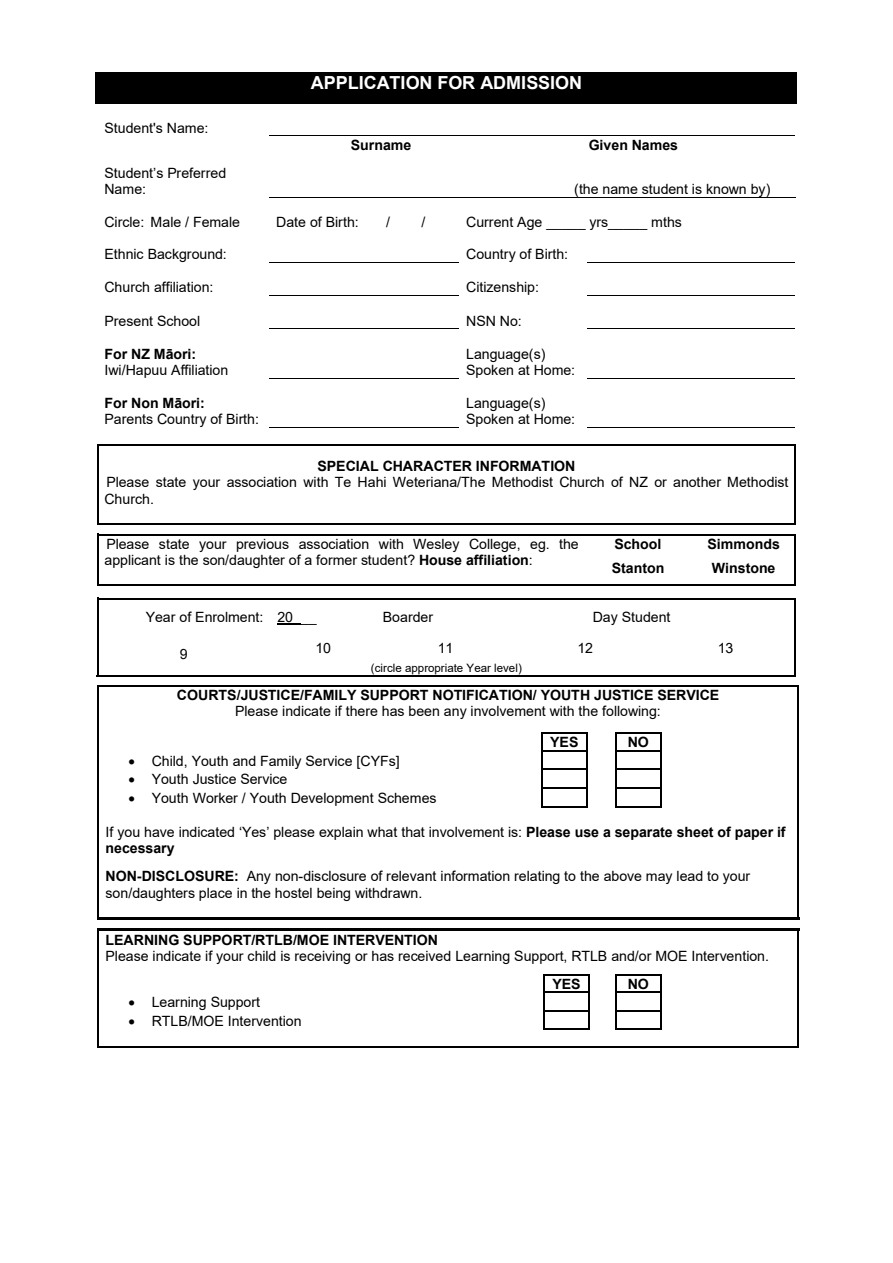
<style>
.page{position:relative;width:893px;height:1263px;background:#fff}
.page>*{position:absolute;margin:0;border:0;box-sizing:border-box;transform-origin:0 0}
.t1{font:700 18px "Arial";color:#fff}
.t2{font:14.1px/16.2px "Arial";color:#000}
.t3{font:700 14.1px/16.2px "Arial";color:#000;text-align:center}
.t4{font:11.55px "Arial";letter-spacing:.005em;color:#000}
.s1{font-weight:700}
.s2{font-weight:400}
</style>
<div class="page">
<div style="left:96px;top:72px;width:701px;height:31px;background:#000"></div>
<hr style="left:269px;top:136px;width:526px;height:1px;background:#000">
<hr style="left:269px;top:197px;width:190px;height:1px;background:#000">
<hr style="left:460px;top:197px;width:335px;height:1px;background:#000">
<hr style="left:269px;top:262px;width:190px;height:1px;background:#000">
<hr style="left:588px;top:262px;width:207px;height:1px;background:#000">
<hr style="left:269px;top:295px;width:190px;height:1px;background:#000">
<hr style="left:588px;top:295px;width:207px;height:1px;background:#000">
<hr style="left:269px;top:328px;width:190px;height:1px;background:#000">
<hr style="left:588px;top:328px;width:207px;height:1px;background:#000">
<hr style="left:269px;top:378px;width:190px;height:1px;background:#000">
<hr style="left:588px;top:378px;width:207px;height:1px;background:#000">
<hr style="left:269px;top:427px;width:190px;height:1px;background:#000">
<hr style="left:588px;top:427px;width:207px;height:1px;background:#000">
<hr style="left:100px;top:444px;width:169px;height:2px;background:#000">
<hr style="left:271px;top:444px;width:188px;height:2px;background:#000">
<hr style="left:461px;top:444px;width:127px;height:2px;background:#000">
<hr style="left:589px;top:444px;width:205px;height:2px;background:#000">
<svg style="left:97px;top:444px;width:3px;height:30px"></svg>
<hr style="left:794px;top:446px;width:2px;height:28px;background:#000">
<hr style="left:97px;top:474px;width:1px;height:49px;background:#000">
<hr style="left:794px;top:474px;width:2px;height:49px;background:#000">
<hr style="left:100px;top:523px;width:694px;height:2px;background:#000">
<hr style="left:100px;top:534px;width:486px;height:1px;background:#000">
<hr style="left:587px;top:534px;width:103px;height:1px;background:#000">
<hr style="left:692px;top:534px;width:102px;height:1px;background:#000">
<svg style="left:97px;top:534px;width:3px;height:18px"></svg>
<svg style="left:794px;top:534px;width:2px;height:18px"></svg>
<hr style="left:97px;top:552px;width:1px;height:32px;background:#000">
<hr style="left:794px;top:552px;width:2px;height:32px;background:#000">
<hr style="left:100px;top:584px;width:276px;height:2px;background:#000">
<hr style="left:378px;top:584px;width:208px;height:2px;background:#000">
<hr style="left:587px;top:584px;width:103px;height:2px;background:#000">
<hr style="left:692px;top:584px;width:102px;height:2px;background:#000">
<svg style="left:277px;top:624px;width:24px;height:1px"></svg>
<hr style="left:100px;top:598px;width:170px;height:2px;background:#000">
<hr style="left:272px;top:598px;width:104px;height:2px;background:#000">
<hr style="left:378px;top:598px;width:208px;height:2px;background:#000">
<hr style="left:587px;top:598px;width:207px;height:2px;background:#000">
<hr style="left:97px;top:600px;width:1px;height:34px;background:#000">
<hr style="left:794px;top:600px;width:2px;height:34px;background:#000">
<hr style="left:794px;top:634px;width:2px;height:28px;background:#000">
<svg style="left:97px;top:634px;width:1px;height:41px"></svg>
<hr style="left:97px;top:675px;width:697px;height:1px;background:#000">
<svg style="left:794px;top:662px;width:2px;height:14px"></svg>
<hr style="left:99px;top:685px;width:698px;height:2px;background:#000">
<hr style="left:98px;top:687px;width:1px;height:46px;background:#000">
<hr style="left:797px;top:687px;width:1px;height:46px;background:#000">
<hr style="left:543px;top:733px;width:43px;height:1px;background:#000">
<hr style="left:616px;top:733px;width:45px;height:1px;background:#000">
<hr style="left:543px;top:750px;width:43px;height:1px;background:#000">
<hr style="left:616px;top:750px;width:45px;height:1px;background:#000">
<hr style="left:543px;top:769px;width:43px;height:1px;background:#000">
<hr style="left:616px;top:769px;width:45px;height:1px;background:#000">
<hr style="left:543px;top:787px;width:43px;height:1px;background:#000">
<hr style="left:616px;top:787px;width:45px;height:1px;background:#000">
<svg style="left:542px;top:733px;width:1px;height:73px"></svg>
<svg style="left:615px;top:733px;width:1px;height:73px"></svg>
<svg style="left:98px;top:733px;width:1px;height:75px"></svg>
<hr style="left:542px;top:806px;width:44px;height:1px;background:#000">
<svg style="left:586px;top:733px;width:1px;height:74px"></svg>
<hr style="left:615px;top:806px;width:46px;height:1px;background:#000">
<svg style="left:661px;top:733px;width:1px;height:74px"></svg>
<svg style="left:797px;top:733px;width:1px;height:75px"></svg>
<hr style="left:98px;top:808px;width:1px;height:109px;background:#000">
<hr style="left:797px;top:808px;width:1px;height:109px;background:#000">
<hr style="left:102px;top:917px;width:695px;height:2px;background:#000">
<svg style="left:98px;top:928px;width:4px;height:3px"></svg>
<hr style="left:102px;top:928px;width:695px;height:3px;background:#000">
<hr style="left:98px;top:931px;width:1px;height:43px;background:#000">
<hr style="left:797px;top:931px;width:1px;height:43px;background:#000">
<hr style="left:544px;top:974px;width:45px;height:1px;background:#000">
<hr style="left:616px;top:974px;width:45px;height:1px;background:#000">
<hr style="left:544px;top:991px;width:45px;height:2px;background:#000">
<hr style="left:616px;top:991px;width:45px;height:2px;background:#000">
<hr style="left:544px;top:1010px;width:45px;height:1px;background:#000">
<hr style="left:616px;top:1010px;width:45px;height:1px;background:#000">
<svg style="left:543px;top:974px;width:3px;height:56px"></svg>
<hr style="left:546px;top:1028px;width:43px;height:2px;background:#000">
<svg style="left:589px;top:974px;width:1px;height:56px"></svg>
<svg style="left:615px;top:974px;width:3px;height:56px"></svg>
<hr style="left:618px;top:1028px;width:43px;height:2px;background:#000">
<svg style="left:661px;top:974px;width:1px;height:56px"></svg>
<svg style="left:98px;top:974px;width:1px;height:74px"></svg>
<hr style="left:99px;top:1046px;width:445px;height:2px;background:#000">
<hr style="left:545px;top:1046px;width:44px;height:2px;background:#000">
<hr style="left:590px;top:1046px;width:26px;height:2px;background:#000">
<hr style="left:617px;top:1046px;width:44px;height:2px;background:#000">
<hr style="left:662px;top:1046px;width:135px;height:2px;background:#000">
<svg style="left:797px;top:974px;width:1px;height:74px"></svg>
<p class="t2" style="left:104px;top:120px;width:105px">Student's Name:</p>
<p class="t2" style="left:104px;top:164px;width:123px">Student’s Preferred<br>Name:</p>
<p class="t1" style="left:311px;top:70px;width:273px">APPLICATION FOR ADMISSION</p>
<p class="t3" style="left:351px;top:137px;width:62px">Surname</p>
<p class="t3" style="left:589px;top:137px;width:91px">Given Names</p>
<p class="t2" style="left:574px;top:181px;width:198px">(the name student is known by)</p>
<p class="t2" style="left:104px;top:214px;width:137px">Circle: Male / Female</p>
<p class="t2" style="left:276px;top:214px;width:84px">Date of Birth:</p>
<p class="t2" style="left:386px;top:214px;width:5px">/</p>
<p class="t2" style="left:421px;top:214px;width:5px">/</p>
<p class="t2" style="left:466px;top:214px;width:217px">Current Age _____ yrs_____ mths</p>
<p class="t2" style="left:104px;top:246px;width:124px">Ethnic Background:</p>
<p class="t2" style="left:466px;top:246px;width:103px">Country of Birth:</p>
<p class="t2" style="left:104px;top:279px;width:111px">Church affiliation:</p>
<p class="t2" style="left:466px;top:279px;width:74px">Citizenship:</p>
<p class="t2" style="left:104px;top:312px;width:97px">Present School</p>
<p class="t2" style="left:466px;top:312px;width:57px">NSN No:</p>
<p class="t2" style="left:104px;top:345px;width:125px"><span class="s1">For NZ Māori:<br></span>Iwi/Hapuu Affiliation</p>
<p class="t2" style="left:466px;top:345px;width:111px">Language(s)<br>Spoken at Home:</p>
<p class="t2" style="left:104px;top:395px;width:156px"><span class="s1">For Non Māori:<br></span>Parents Country of Birth:</p>
<p class="t2" style="left:466px;top:395px;width:111px">Language(s)<br>Spoken at Home:</p>
<p class="t2" style="left:104px;top:458px;width:685px;text-indent:213px"><span class="s1">SPECIAL CHARACTER INFORMATION<br></span>Please state your association with Te Hahi Weteriana/The Methodist Church of NZ or another Methodist<br>Church.</p>
<p class="t2" style="left:104px;top:536px;width:476px">Please state your previous association with Wesley College, eg. the applicant is the son/daughter of a former student? <span class="s1">House affiliation</span>:</p>
<p class="t3" style="left:614px;top:536px;width:49px">School</p>
<p class="t3" style="left:707px;top:536px;width:74px">Simmonds</p>
<p class="t3" style="left:612px;top:560px;width:54px">Stanton</p>
<p class="t3" style="left:712px;top:560px;width:65px">Winstone</p>
<p class="t2" style="left:146px;top:609px;width:172px">Year of Enrolment: 20___</p>
<p class="t2" style="left:383px;top:609px;width:52px">Boarder</p>
<p class="t2" style="left:593px;top:609px;width:79px">Day Student</p>
<p class="t2" style="left:180px;top:646px;width:9px">9</p>
<p class="t2" style="left:315px;top:640px;width:17px">10</p>
<p class="t2" style="left:438px;top:640px;width:17px">11</p>
<p class="t2" style="left:577px;top:640px;width:17px">12</p>
<p class="t2" style="left:718px;top:640px;width:17px">13</p>
<p class="t4" style="left:371px;top:660px;width:152px">(circle appropriate Year level)</p>
<p class="t3" style="left:177px;top:687px;width:544px">COURTS/JUSTICE/FAMILY SUPPORT NOTIFICATION/ YOUTH JUSTICE SERVICE<br><span class="s2">Please indicate if there has been any involvement with the following:</span></p>
<p class="t3" style="left:550px;top:734px;width:30px">YES</p>
<p class="t3" style="left:628px;top:734px;width:23px">NO</p>
<p class="t2" style="left:129px;top:753px;width:272px">• Child, Youth and Family Service [CYFs]</p>
<p class="t2" style="left:129px;top:771px;width:160px">• Youth Justice Service</p>
<p class="t2" style="left:129px;top:789px;width:309px">• Youth Worker / Youth Development Schemes</p>
<p class="t2" style="left:106px;top:824px;width:682px">If you have indicated ‘Yes’ please explain what that involvement is: <span class="s1">Please use a separate sheet of paper if necessary</span></p>
<p class="t2" style="left:106px;top:868px;width:646px"><span class="s1">NON-DISCLOSURE:</span> Any non-disclosure of relevant information relating to the above may lead to your son/daughters place in the hostel being withdrawn.</p>
<p class="t2" style="left:106px;top:931px;width:665px"><span class="s1">LEARNING SUPPORT/RTLB/MOE INTERVENTION<br></span>Please indicate if your child is receiving or has received Learning Support, RTLB and/or MOE Intervention.</p>
<p class="t3" style="left:552px;top:976px;width:30px">YES</p>
<p class="t3" style="left:628px;top:976px;width:23px">NO</p>
<p class="t2" style="left:129px;top:994px;width:133px">• Learning Support</p>
<p class="t2" style="left:129px;top:1012px;width:174px">• RTLB/MOE Intervention</p>
</div>
